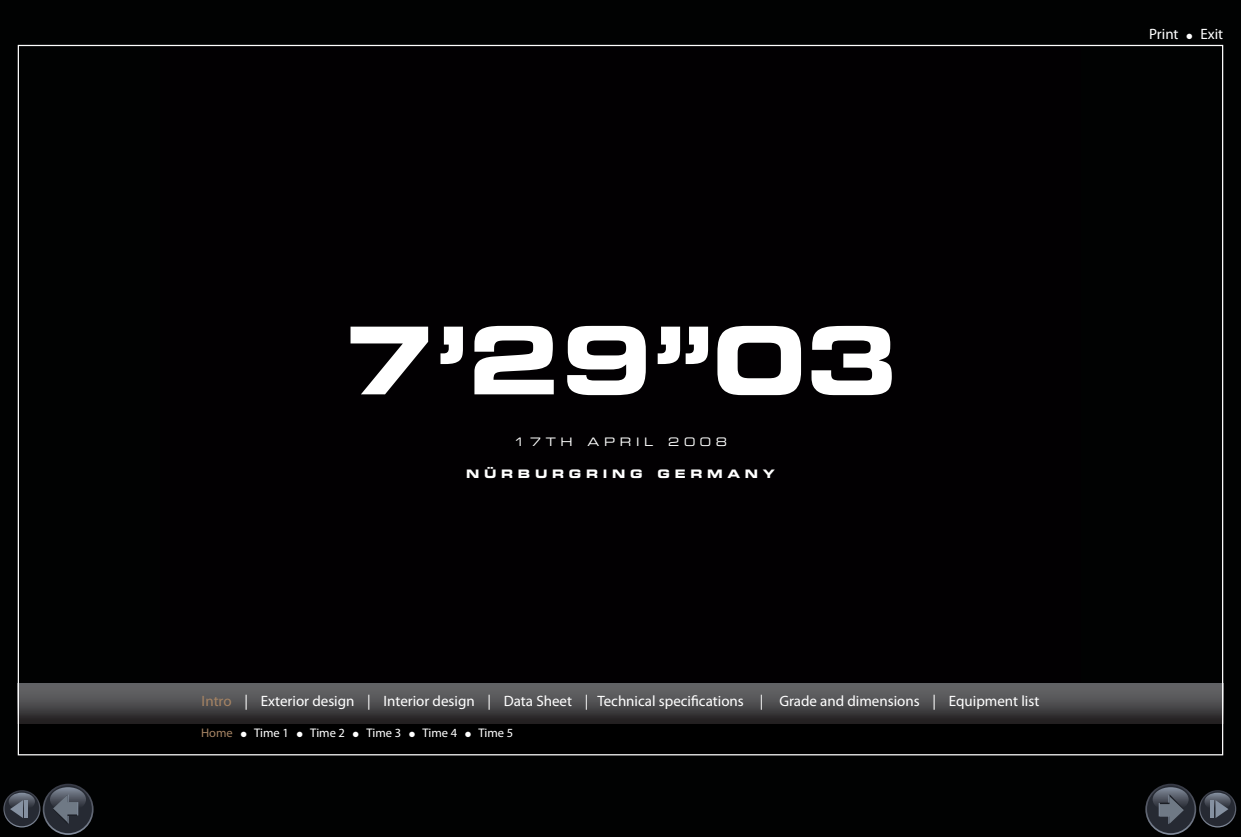
<style>
.page{position:relative;width:1241px;height:837px;background:#fff}
.page>*{position:absolute;margin:0;border:0;box-sizing:border-box;transform-origin:0 0}
.t1{font:93.5px "Eurostile LT Bold Extended Two";color:#fff}
.t2{font:15px "Myriad Pro";color:#fff}
.t3{font:12.5px "Myriad Pro";color:#fff}
.t4{font:11.62px "Eurostile LT Bold Extended Two";letter-spacing:.4em;color:#fff}
.t5{font:11.62px "Eurostile LT Extended Two";letter-spacing:.4em;color:#fff}
.s1{color:#a58363}
</style>
<div class="page">
<div style="left:0;top:0;width:1240px;height:836px;background:#010202"></div>
<svg style="left:43px;top:783px;width:51px;height:51px"></svg>
<div style="left:44px;top:785px;width:48px;height:47px;background:#262a33;border-radius:50%"></div>
<svg style="left:50px;top:787px;width:36px;height:24px"></svg>
<svg style="left:3px;top:789px;width:37px;height:38px"></svg>
<div style="left:5px;top:791px;width:34px;height:34px;background:#262a33;border-radius:50%"></div>
<svg style="left:9px;top:792px;width:26px;height:18px"></svg>
<svg style="left:53px;top:794px;width:25px;height:30px"></svg>
<svg style="left:10px;top:799px;width:13px;height:18px"></svg>
<hr style="left:24px;top:799px;width:4px;height:18px;background:#8591a1">
<svg style="left:1145px;top:783px;width:50px;height:51px"></svg>
<div style="left:1146px;top:785px;width:48px;height:47px;background:#262a33;border-radius:50%"></div>
<svg style="left:1152px;top:787px;width:36px;height:24px"></svg>
<svg style="left:1198px;top:789px;width:37px;height:38px"></svg>
<div style="left:1200px;top:791px;width:34px;height:34px;background:#262a33;border-radius:50%"></div>
<svg style="left:1204px;top:792px;width:26px;height:18px"></svg>
<svg style="left:1158px;top:794px;width:25px;height:30px"></svg>
<svg style="left:1215px;top:799px;width:13px;height:18px"></svg>
<hr style="left:1210px;top:800px;width:3px;height:17px;background:#8591a1">
<div style="left:18px;top:683px;width:1204px;height:39px;background:linear-gradient(to bottom,#6e6f72,#292728)"></div>
<p class="t2" style="left:1148px;top:28px;width:76px">Print ● Exit</p>
<p class="t1" style="left:343px;top:307px;width:556px">7’29’’03</p>
<p class="t5" style="left:513px;top:434px;width:60px">17TH</p>
<p class="t5" style="left:587px;top:434px;width:67px">APRIL</p>
<p class="t5" style="left:668px;top:434px;width:61px">2008</p>
<p class="t4" style="left:466px;top:467px;width:178px">NÜRBURGRING</p>
<p class="t4" style="left:657px;top:467px;width:119px">GERMANY</p>
<p class="t2" style="left:202px;top:695px;width:839px"><span class="s1">Intro</span> | Exterior design | Interior design | Data Sheet | Technical specifications | Grade and dimensions | Equipment list</p>
<p class="t3" style="left:201px;top:727px;width:313px"><span class="s1">Home</span> ● Time 1 ● Time 2 ● Time 3 ● Time 4 ● Time 5</p>
</div>
